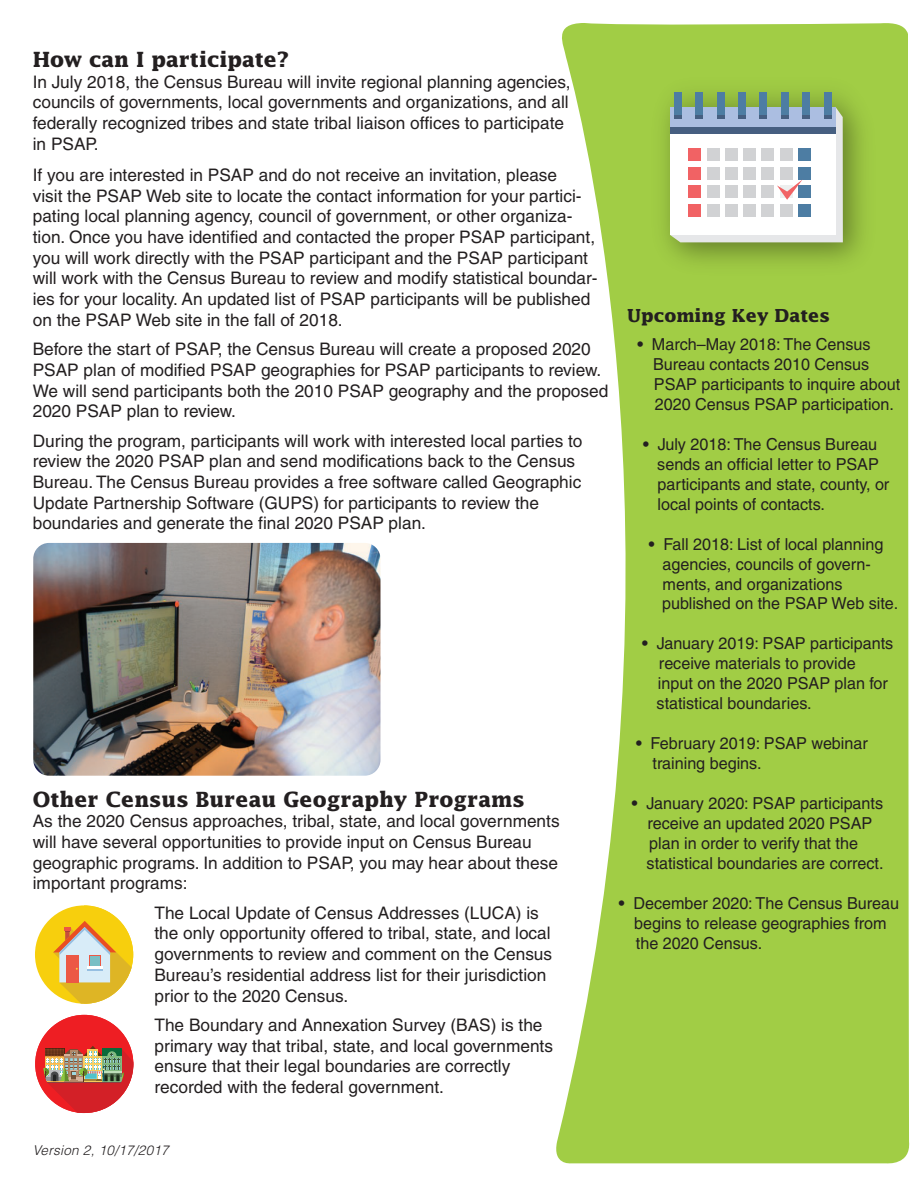
<style>
.page{position:relative;width:918px;height:1188px;background:#fff}
.page>*{position:absolute;margin:0;border:0;box-sizing:border-box;transform-origin:0 0}
.t1{font:700 21px "Lucida";color:#231f20}
.t2{font:700 18px "Lucida";color:#231f20}
.t3{font:17.25px/20.7px "Helvetica";color:#231f20}
.t4{font:16.5px/20px "Helvetica";color:#231f20}
.t5{font:italic 300 13.5px "Helvetica";letter-spacing:.02em;color:#231f20}
.s1{font-weight:700}
</style>
<div class="page">
<svg style="left:556px;top:23px;width:354px;height:1141px;background:#add35d"></svg>
<svg style="left:562px;top:91px;width:52px;height:230px"></svg>
<div style="left:908px;top:25px;width:10px;height:215px;background:#fff"></div>
<img style="left:642px;top:64px;width:243px;height:221px">
<div style="left:674px;top:92px;width:7px;height:22px;background:#4d7da3"></div>
<div style="left:696px;top:92px;width:7px;height:22px;background:#4d7da3"></div>
<div style="left:717px;top:92px;width:7px;height:22px;background:#4d7da3"></div>
<div style="left:738px;top:92px;width:8px;height:22px;background:#4d7da3"></div>
<div style="left:760px;top:92px;width:7px;height:22px;background:#4d7da3"></div>
<div style="left:781px;top:92px;width:7px;height:22px;background:#4d7da3"></div>
<div style="left:803px;top:92px;width:7px;height:22px;background:#4d7da3"></div>
<div style="left:824px;top:92px;width:7px;height:22px;background:#4d7da3"></div>
<svg style="left:670px;top:107px;width:173px;height:135px"></svg>
<div style="left:35px;top:905px;width:98px;height:99px;background:#f7cf0d;border-radius:50%"></div>
<svg style="left:53px;top:905px;width:81px;height:99px"></svg>
<div style="left:35px;top:1015px;width:98px;height:98px;background:#ee1e23;border-radius:50%"></div>
<svg style="left:43px;top:1046px;width:91px;height:68px"></svg>
<img style="left:33px;top:543px;width:347px;height:233px">
<h1 class="t1" style="left:33px;top:47px;width:258px">How can I participate?</h1>
<p class="t3" style="left:33px;top:71px;width:539px">In July 2018, the Census Bureau will invite regional planning agencies, councils of governments, local governments and organizations, and all federally recognized tribes and state tribal liaison offices to participate in PSAP.</p>
<p class="t3" style="left:33px;top:164px;width:566px">If you are interested in PSAP and do not receive an invitation, please<br>visit the PSAP Web site to locate the contact information for your partici&shy;pating local planning agency, council of government, or other organiza&shy;tion. Once you have identified and contacted the proper PSAP participant, you will work directly with the PSAP participant and the PSAP participant will work with the Census Bureau to review and modify statistical boundar&shy;ies for your locality. An updated list of PSAP participants will be published on the PSAP Web site in the fall of 2018.</p>
<p class="t3" style="left:33px;top:339px;width:577px">Before the start of PSAP, the Census Bureau will create a proposed 2020<br>PSAP plan of modified PSAP geographies for PSAP participants to review.<br>We will send participants both the 2010 PSAP geography and the proposed 2020 PSAP plan to review.</p>
<p class="t3" style="left:33px;top:430px;width:551px">During the program, participants will work with interested local parties to review the 2020 PSAP plan and send modifications back to the Census Bureau. The Census Bureau provides a free software called Geographic Update Partnership Software (GUPS) for participants to review the boundaries and generate the final 2020 PSAP plan.</p>
<h2 class="t1" style="left:33px;top:786px;width:493px">Other Census Bureau Geography Programs</h2>
<p class="t3" style="left:33px;top:811px;width:528px">As the 2020 Census approaches, tribal, state, and local governments will have several opportunities to provide input on Census Bureau geographic programs. In addition to PSAP, you may hear about these important programs:</p>
<p class="t3" style="left:154px;top:902px;width:399px">The Local Update of Census Addresses (LUCA) is the only opportunity offered to tribal, state, and local governments to review and comment on the Census Bureau’s residential address list for their jurisdiction prior to the 2020 Census.</p>
<p class="t3" style="left:154px;top:1015px;width:400px">The Boundary and Annexation Survey (BAS) is the primary way that tribal, state, and local governments ensure that their legal boundaries are correctly recorded with the federal government.</p>
<h3 class="t2" style="left:627px;top:304px;width:204px">Upcoming Key Dates</h3>
<p class="t4" style="left:653px;top:334px;width:249px;text-indent:-16px"><span class="s1">•</span> March–May 2018: The Census<br>Bureau contacts 2010 Census<br>PSAP participants to inquire about<br>2020 Census PSAP participation.</p>
<p class="t4" style="left:657px;top:434px;width:234px;text-indent:-14px"><span class="s1">•</span> July 2018: The Census Bureau sends an official letter to PSAP participants and state, county, or local points of contacts.</p>
<p class="t4" style="left:662px;top:534px;width:238px;text-indent:-13px"><span class="s1">•</span> Fall 2018: List of local planning agencies, councils of govern&shy;ments, and organizations published on the PSAP Web site.</p>
<p class="t4" style="left:657px;top:634px;width:238px;text-indent:-15px"><span class="s1">•</span> January 2019: PSAP participants receive materials to provide<br>input on the 2020 PSAP plan for statistical boundaries.</p>
<p class="t4" style="left:653px;top:733px;width:217px;text-indent:-17px"><span class="s1">•</span> February 2019: PSAP webinar training begins.</p>
<p class="t4" style="left:647px;top:793px;width:238px;text-indent:-15px"><span class="s1">•</span> January 2020: PSAP participants receive an updated 2020 PSAP plan in order to verify that the statistical boundaries are correct.</p>
<p class="t4" style="left:634px;top:893px;width:267px;text-indent:-15px"><span class="s1">•</span> December 2020: The Census Bureau begins to release geographies from the 2020 Census.</p>
<p class="t5" style="left:33px;top:1142px;width:137px">Version 2, 10/17/2017</p>
</div>
